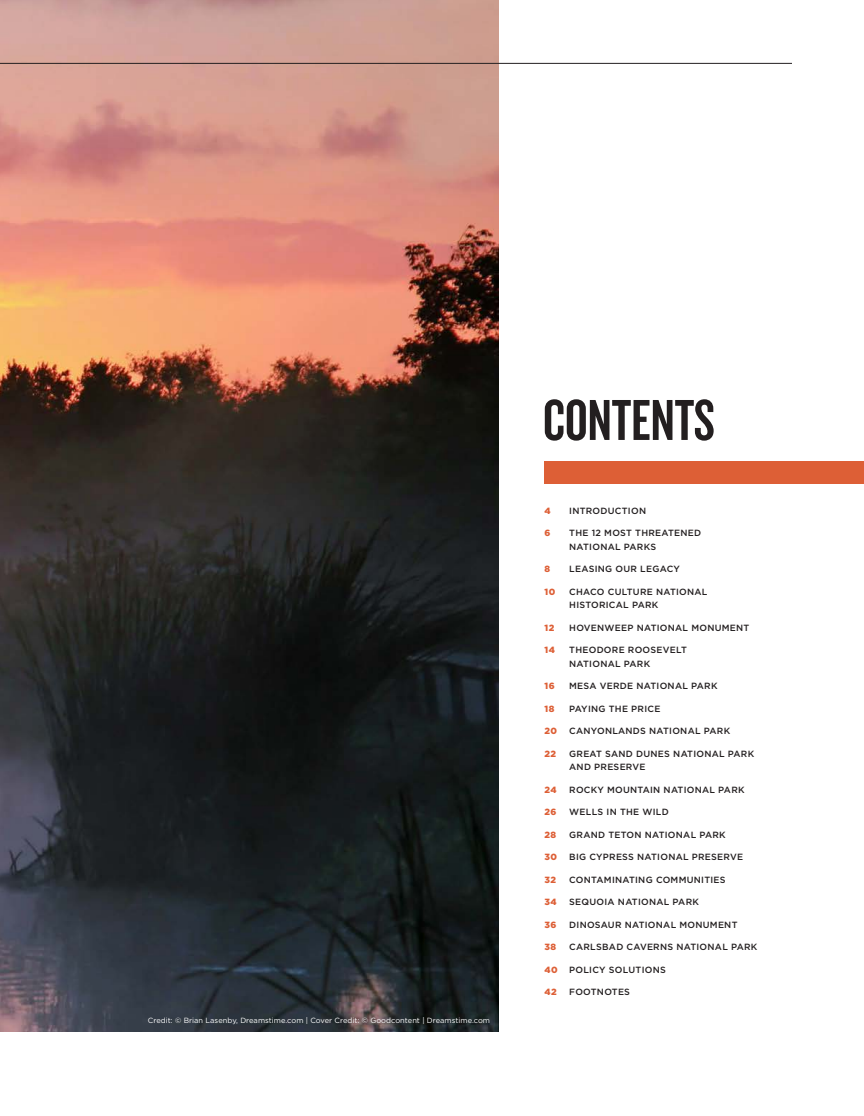
<style>
.page{position:relative;width:864px;height:1116px;background:#fff}
.page>*{position:absolute;margin:0;border:0;box-sizing:border-box;transform-origin:0 0}
.t1{font:60px "Knockout HTF48 Featherweight";color:#231f20}
.DIDYOUKNOW{font:500 9px/13.5px "Gotham";letter-spacing:.03em;color:#231f20}
.Resources_Threatened{font:900 9px "Gotham";letter-spacing:.05em;color:#dd5f36}
.Photo_Captions{font:7.5px "Gotham";letter-spacing:.005em;color:#fff}
</style>
<div class="page">
<img style="left:0;top:0;width:499px;height:1031px">
<div style="left:544px;top:461px;width:320px;height:23px;background:#dd5f36"></div>
<hr style="left:0;top:63px;width:792px;height:1px;background:#231f20">
<p class="Photo_Captions" style="left:148px;top:1016px;width:344px">Credit: © Brian Lasenby, Dreamstime.com | Cover Credit: © Goodcontent | Dreamstime.com</p>
<h3 class="t1" style="left:543px;top:390px;width:173px">CONTENTS</h3>
<p class="Resources_Threatened" style="left:544px;top:505px;width:8px">4</p>
<p class="Resources_Threatened" style="left:544px;top:528px;width:7px">6</p>
<p class="Resources_Threatened" style="left:544px;top:564px;width:7px">8</p>
<p class="Resources_Threatened" style="left:544px;top:586px;width:12px">10</p>
<p class="Resources_Threatened" style="left:544px;top:622px;width:11px">12</p>
<p class="Resources_Threatened" style="left:544px;top:645px;width:12px">14</p>
<p class="Resources_Threatened" style="left:544px;top:681px;width:12px">16</p>
<p class="Resources_Threatened" style="left:544px;top:703px;width:11px">18</p>
<p class="Resources_Threatened" style="left:544px;top:726px;width:14px">20</p>
<p class="Resources_Threatened" style="left:544px;top:748px;width:13px">22</p>
<p class="Resources_Threatened" style="left:544px;top:784px;width:14px">24</p>
<p class="Resources_Threatened" style="left:544px;top:807px;width:14px">26</p>
<p class="Resources_Threatened" style="left:544px;top:829px;width:13px">28</p>
<p class="Resources_Threatened" style="left:544px;top:852px;width:14px">30</p>
<p class="Resources_Threatened" style="left:544px;top:874px;width:13px">32</p>
<p class="Resources_Threatened" style="left:544px;top:897px;width:14px">34</p>
<p class="Resources_Threatened" style="left:544px;top:919px;width:13px">36</p>
<p class="Resources_Threatened" style="left:544px;top:942px;width:13px">38</p>
<p class="Resources_Threatened" style="left:544px;top:964px;width:15px">40</p>
<p class="Resources_Threatened" style="left:544px;top:987px;width:14px">42</p>
<p class="DIDYOUKNOW" style="left:569px;top:504px;width:78px">INTRODUCTION</p>
<p class="DIDYOUKNOW" style="left:569px;top:526px;width:133px">THE 12 MOST THREATENED<br>NATIONAL PARKS</p>
<p class="DIDYOUKNOW" style="left:569px;top:562px;width:112px">LEASING OUR LEGACY</p>
<p class="DIDYOUKNOW" style="left:569px;top:585px;width:140px">CHACO CULTURE NATIONAL<br>HISTORICAL PARK</p>
<p class="DIDYOUKNOW" style="left:569px;top:621px;width:182px">HOVENWEEP NATIONAL MONUMENT</p>
<p class="DIDYOUKNOW" style="left:569px;top:643px;width:119px">THEODORE ROOSEVELT<br>NATIONAL PARK</p>
<p class="DIDYOUKNOW" style="left:569px;top:679px;width:150px">MESA VERDE NATIONAL PARK</p>
<p class="DIDYOUKNOW" style="left:569px;top:702px;width:93px">PAYING THE PRICE</p>
<p class="DIDYOUKNOW" style="left:569px;top:724px;width:162px">CANYONLANDS NATIONAL PARK</p>
<p class="DIDYOUKNOW" style="left:569px;top:747px;width:187px">GREAT SAND DUNES NATIONAL PARK<br>AND PRESERVE</p>
<p class="DIDYOUKNOW" style="left:569px;top:783px;width:177px">ROCKY MOUNTAIN NATIONAL PARK</p>
<p class="DIDYOUKNOW" style="left:569px;top:805px;width:101px">WELLS IN THE WILD</p>
<p class="DIDYOUKNOW" style="left:569px;top:828px;width:158px">GRAND TETON NATIONAL PARK</p>
<p class="DIDYOUKNOW" style="left:569px;top:850px;width:176px">BIG CYPRESS NATIONAL PRESERVE</p>
<p class="DIDYOUKNOW" style="left:569px;top:873px;width:158px">CONTAMINATING COMMUNITIES</p>
<p class="DIDYOUKNOW" style="left:569px;top:895px;width:131px">SEQUOIA NATIONAL PARK</p>
<p class="DIDYOUKNOW" style="left:569px;top:918px;width:170px">DINOSAUR NATIONAL MONUMENT</p>
<p class="DIDYOUKNOW" style="left:569px;top:940px;width:190px">CARLSBAD CAVERNS NATIONAL PARK</p>
<p class="DIDYOUKNOW" style="left:569px;top:963px;width:98px">POLICY SOLUTIONS</p>
<p class="DIDYOUKNOW" style="left:569px;top:985px;width:62px">FOOTNOTES</p>
</div>
